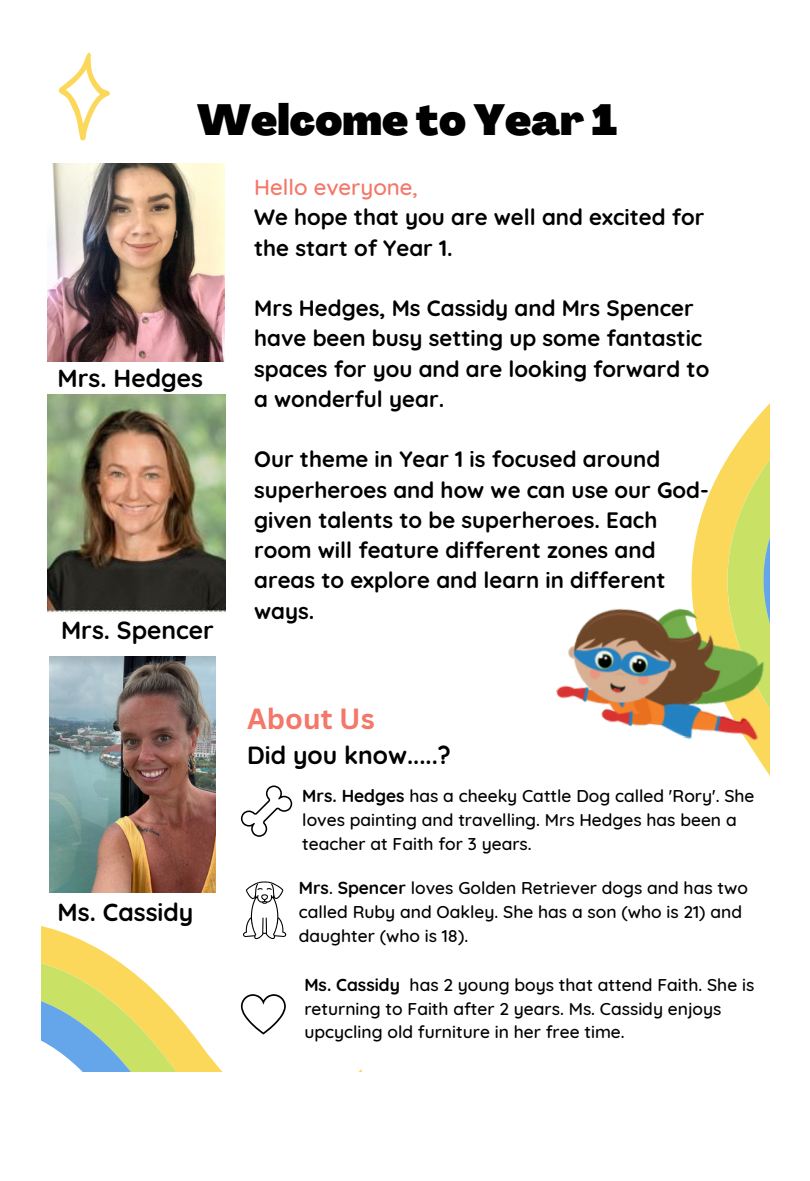
<style>
.page{position:relative;width:810px;height:1181px;background:#fff}
.page>*{position:absolute;margin:0;border:0;box-sizing:border-box;transform-origin:0 0}
.t1{font:900 42.75px "Agrandir";color:#000}
.t2{font:700 28.35px "Canva Sans";color:#f47769}
.t3{font:700 24.75px "Quicksand";color:#000}
.t4{font:700 22.2px/30.3px "Quicksand";color:#000}
.t5{font:500 22.2px "Quicksand";color:#f47769}
.t6{font:500 17.4px/23.9px "Quicksand";color:#000}
.s1{font-weight:700}
</style>
<div class="page">
<svg style="left:42px;top:926px;width:62px;height:26px;fill:#fbd75a"></svg>
<svg style="left:42px;top:952px;width:320px;height:119px"></svg>
<svg style="left:58px;top:52px;width:52px;height:88px"></svg>
<img style="left:47px;top:164px;width:178px;height:197px">
<img style="left:47px;top:395px;width:178px;height:218px">
<img style="left:50px;top:656px;width:166px;height:236px">
<svg style="left:241px;top:785px;width:51px;height:51px"></svg>
<svg style="left:243px;top:881px;width:44px;height:59px"></svg>
<svg style="left:241px;top:994px;width:45px;height:40px"></svg>
<svg style="left:691px;top:403px;width:79px;height:373px"></svg>
<img style="left:556px;top:594px;width:214px;height:153px">
<p class="t1" style="left:197px;top:103px;width:422px">Welcome to Year 1</p>
<p class="t3" style="left:58px;top:362px;width:147px">Mrs. Hedges</p>
<p class="t3" style="left:61px;top:614px;width:154px">Mrs. Spencer</p>
<p class="t3" style="left:58px;top:895px;width:137px">Ms. Cassidy</p>
<p class="t5" style="left:254px;top:173px;width:165px">Hello everyone,</p>
<p class="t4" style="left:254px;top:202px;width:452px">We hope that you are well and excited for the start of Year 1.</p>
<p class="t4" style="left:254px;top:292px;width:457px">Mrs Hedges, Ms Cassidy and Mrs Spencer have been busy setting up some fantastic spaces for you and are looking forward to a wonderful year.</p>
<p class="t4" style="left:254px;top:444px;width:456px">Our theme in Year 1 is focused around superheroes and how we can use our God&shy;given talents to be superheroes. Each room will feature different zones and areas to explore and learn in different ways.</p>
<p class="t2" style="left:247px;top:698px;width:129px">About Us</p>
<p class="t3" style="left:247px;top:739px;width:205px">Did you know.....?</p>
<p class="t6" style="left:302px;top:783px;width:454px"><span class="s1">Mrs. Hedges</span> has a cheeky Cattle Dog called 'Rory'. She loves painting and travelling. Mrs Hedges has been a teacher at Faith for 3 years.</p>
<p class="t6" style="left:299px;top:875px;width:451px"><span class="s1">Mrs</span>. <span class="s1">Spencer</span> loves Golden Retriever dogs and has two called Ruby and Oakley. She has a son (who is 21) and daughter (who is 18).</p>
<p class="t6" style="left:304px;top:972px;width:451px"><span class="s1">Ms. Cassidy</span> has 2 young boys that attend Faith. She is returning to Faith after 2 years. Ms. Cassidy enjoys upcycling old furniture in her free time.</p>
</div>
